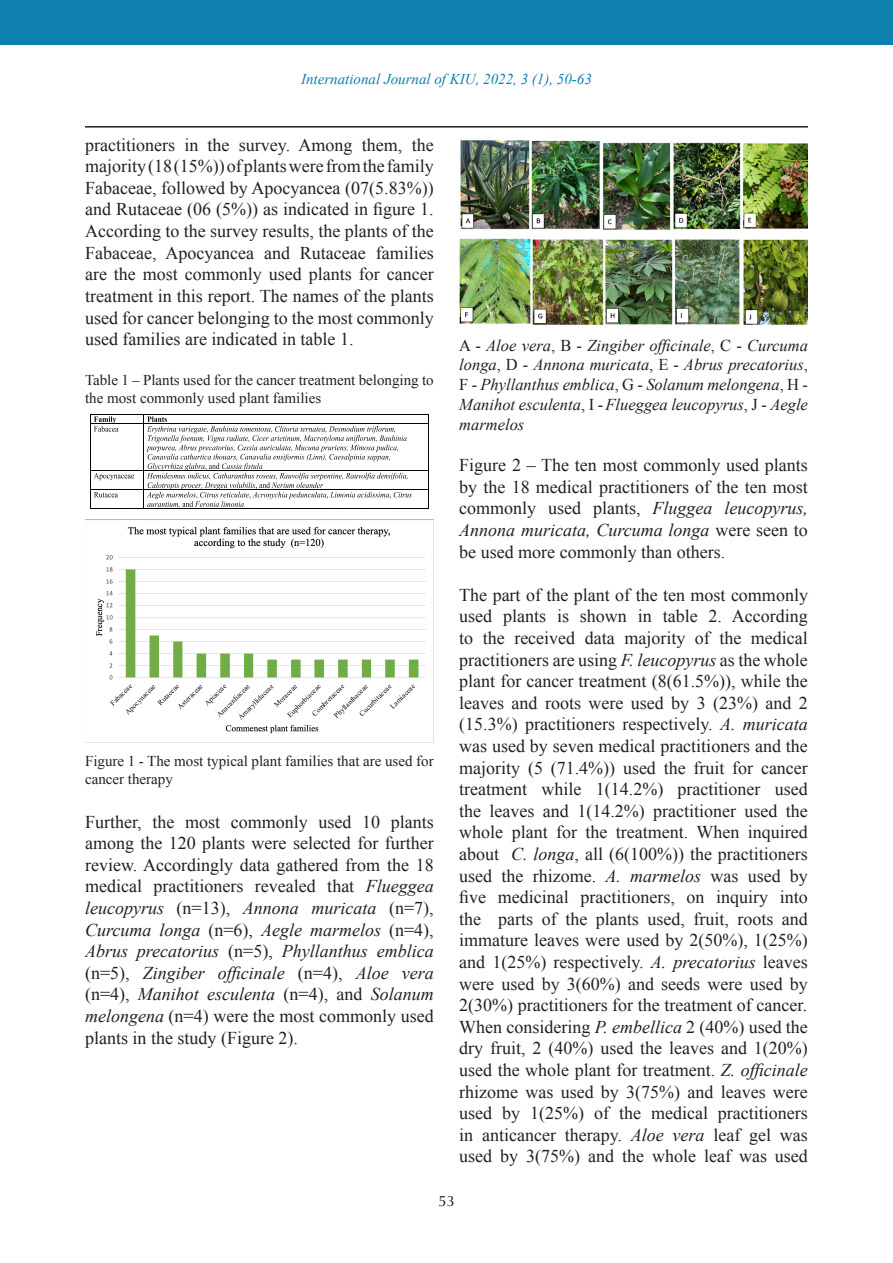
<style>
.page{position:relative;width:893px;height:1263px;background:#fff}
.page>*{position:absolute;margin:0;border:0;box-sizing:border-box;transform-origin:0 0}
.Normal_rtf_3{font:18px/21.6px "Times New Roman";color:#231f20;text-align:justify}
.t1{font:italic 16.5px/19.8px "Times New Roman";color:#231f20;text-align:justify}
.Normal_rtf_3-2{font:15px/18px "Times New Roman";color:#231f20}
.t2{font:italic 15px "Times New Roman";color:#0e80ad}
.t3{font:15px "CG Omega";color:#231f20}
.s1{font-style:italic}
.s2{font-style:normal}
</style>
<div class="page">
<div style="left:0;top:0;width:893px;height:45px;background:#0e80ad"></div>
<hr style="left:85px;top:126px;width:723px;height:2px;background:#231f20">
<hr style="left:90px;top:414px;width:54px;height:1px;background:#040503">
<hr style="left:144px;top:414px;width:284px;height:1px;background:#040503">
<svg style="left:90px;top:415px;width:28px;height:17px"></svg>
<hr style="left:90px;top:424px;width:54px;height:1px;background:#040503">
<hr style="left:144px;top:424px;width:284px;height:1px;background:#040503">
<hr style="left:90px;top:424px;width:1px;height:47px;background:#040503">
<hr style="left:428px;top:424px;width:1px;height:47px;background:#040503">
<hr style="left:90px;top:471px;width:54px;height:1px;background:#040503">
<hr style="left:144px;top:471px;width:284px;height:1px;background:#040503">
<hr style="left:90px;top:490px;width:54px;height:1px;background:#040503">
<hr style="left:144px;top:490px;width:284px;height:1px;background:#040503">
<svg style="left:90px;top:471px;width:44px;height:37px"></svg>
<hr style="left:90px;top:508px;width:54px;height:1px;background:#040503">
<svg style="left:144px;top:416px;width:268px;height:92px"></svg>
<hr style="left:144px;top:508px;width:284px;height:1px;background:#040503">
<svg style="left:428px;top:471px;width:1px;height:38px"></svg>
<img style="left:85px;top:519px;width:349px;height:223px">
<img style="left:459px;top:140px;width:349px;height:185px">
<p class="t2" style="left:301px;top:69px;width:292px">International Journal of KIU, 2022, 3 (1), 50-63</p>
<p class="Normal_rtf_3" style="left:85px;top:134px;width:350px">practitioners in the survey. Among them, the majority (18 (15%)) of plants were from the family Fabaceae, followed by Apocyancea (07(5.83%)) and Rutaceae (06 (5%)) as indicated in figure 1.<br>According to the survey results, the plants of the Fabaceae, Apocyancea and Rutaceae families are the most commonly used plants for cancer treatment in this report. The names of the plants used for cancer belonging to the most commonly used families are indicated in table 1.</p>
<p class="Normal_rtf_3-2" style="left:85px;top:370px;width:350px">Table 1 – Plants used for the cancer treatment belonging to the most commonly used plant families</p>
<p class="Normal_rtf_3-2" style="left:85px;top:752px;width:350px">Figure 1 - The most typical plant families that are used for cancer therapy</p>
<p class="Normal_rtf_3" style="left:85px;top:810px;width:350px">Further, the most commonly used 10 plants among the 120 plants were selected for further review. Accordingly data gathered from the 18 medical practitioners revealed that <span class="s1">Flueggea leucopyrus</span> (n=13), <span class="s1">Annona muricata</span> (n=7), <span class="s1">Curcuma longa</span> (n=6), <span class="s1">Aegle marmelos</span> (n=4), <span class="s1">Abrus precatorius</span> (n=5), <span class="s1">Phyllanthus emblica </span>(n=5), <span class="s1">Zingiber officinale</span> (n=4), <span class="s1">Aloe vera </span>(n=4), <span class="s1">Manihot esculenta</span> (n=4), and <span class="s1">Solanum melongena</span> (n=4) were the most commonly used plants in the study (Figure 2).</p>
<p class="t1" style="left:459px;top:335px;width:350px"><span class="s2">A -</span> Aloe vera<span class="s2">, B -</span> Zingiber officinale<span class="s2">, C -</span> Curcuma longa<span class="s2">, D -</span> Annona muricata<span class="s2">, E -</span> Abrus precatorius<span class="s2">, F -</span> Phyllanthus emblica<span class="s2">, G -</span> Solanum melongena<span class="s2">, H - </span>Manihot esculenta<span class="s2">, I -</span>Flueggea leucopyrus<span class="s2">, J -</span> Aegle marmelos</p>
<p class="Normal_rtf_3" style="left:459px;top:454px;width:350px">Figure 2 – The ten most commonly used plants by the 18 medical practitioners of the ten most commonly used plants, <span class="s1">Fluggea leucopyrus, Annona muricata, Curcuma longa</span> were seen to be used more commonly than others.</p>
<p class="Normal_rtf_3" style="left:459px;top:584px;width:350px">The part of the plant of the ten most commonly used plants is shown in table 2. According to the received data majority of the medical practitioners are using <span class="s1">F. leucopyrus</span> as the whole plant for cancer treatment (8(61.5%)), while the leaves and roots were used by 3 (23%) and 2 (15.3%) practitioners respectively. <span class="s1">A. muricata </span>was used by seven medical practitioners and the majority (5 (71.4%)) used the fruit for cancer treatment while 1(14.2%) practitioner used the leaves and 1(14.2%) practitioner used the whole plant for the treatment. When inquired about <span class="s1">C. longa</span>, all (6(100%)) the practitioners used the rhizome. <span class="s1">A. marmelos</span> was used by five medicinal practitioners, on inquiry into the parts of the plants used, fruit, roots and immature leaves were used by 2(50%), 1(25%) and 1(25%) respectively. <span class="s1">A. precatorius</span> leaves were used by 3(60%) and seeds were used by 2(30%) practitioners for the treatment of cancer<span class="s1">.<br></span>When considering <span class="s1">P. embellica</span> 2 (40%) used the dry fruit, 2 (40%) used the leaves and 1(20%) used the whole plant for treatment. <span class="s1">Z. officinale </span>rhizome was used by 3(75%) and leaves were used by 1(25%) of the medical practitioners in anticancer therapy. <span class="s1">Aloe vera</span> leaf gel was used by 3(75%) and the whole leaf was used</p>
<p class="t3" style="left:438px;top:1192px;width:18px">53</p>
</div>
